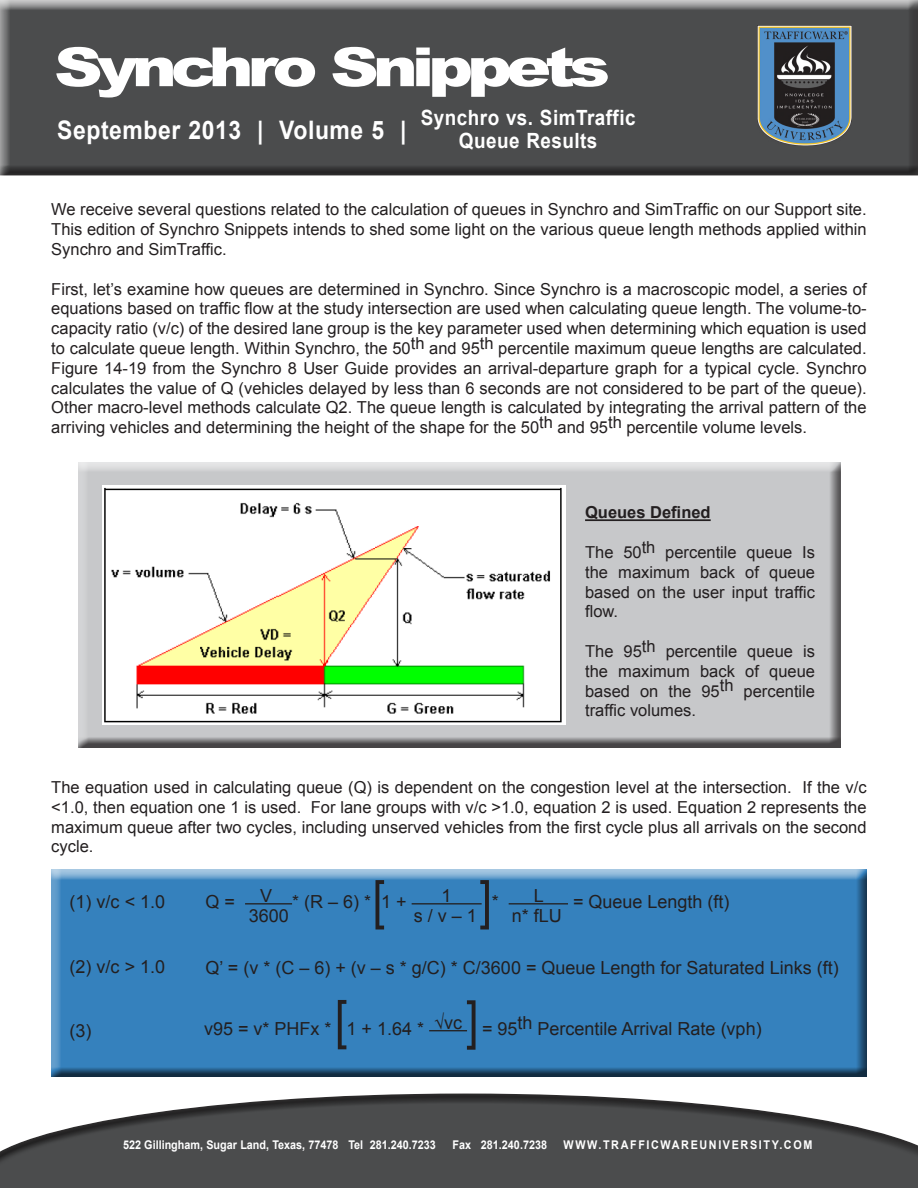
<style>
.page{position:relative;width:918px;height:1188px;background:#fff}
.page>*{position:absolute;margin:0;border:0;box-sizing:border-box;transform-origin:0 0}
.t1{font:900 54px "Arial";letter-spacing:-.09em;color:#fff;scale:1.25 1}
.t2{font:54px "Arial Narrow";color:#231f20}
.t3{font:700 25.5px "Arial";letter-spacing:.025em;color:#fff;scale:.9 1}
.t4{font:700 21px "Arial";letter-spacing:.025em;color:#fff;scale:.9 1}
.t5{font:18px "Arial";color:#231f20}
.t6{font:16.5px/19.8px "Arial";color:#231f20;text-align:justify}
.t7{font:700 16.5px "Arial";color:#231f20}
.t8{font:700 12px "Arial";color:#fff;scale:.9 1}
.t9{font:700 12px "Arial";letter-spacing:.15em;color:#fff;scale:.9 1}
</style>
<div class="page">
<div style="left:0;top:1091px;width:918px;height:97px;background:#231f20;opacity:.75"></div>
<div style="left:0;top:0;width:918px;height:178px;background:#231f20;opacity:.75"></div>
<div style="left:77px;top:462px;width:763px;height:286px;background:#231f20;opacity:.75"></div>
<img style="left:103px;top:485px;width:462px;height:239px">
<hr style="left:585px;top:519px;width:126px;height:2px;background:#231f20">
<div style="left:50px;top:869px;width:818px;height:208px;background:#231f20;opacity:.75"></div>
<hr style="left:429px;top:1030px;width:38px;height:1px;background:#231f20">
<hr style="left:245px;top:903px;width:47px;height:1px;background:#231f20">
<hr style="left:412px;top:903px;width:70px;height:1px;background:#231f20">
<hr style="left:509px;top:903px;width:59px;height:1px;background:#231f20">
<p class="t1" style="left:54px;top:28px;width:446px">Synchro Snippets</p>
<p class="t3" style="left:57px;top:113px;width:390px">September 2013 | Volume 5 |</p>
<p class="t4" style="left:421px;top:104px;width:240px">Synchro vs. SimTraffic</p>
<p class="t4" style="left:459px;top:127px;width:155px">Queue Results</p>
<p class="t6" style="left:51px;top:200px;width:817px">We receive several questions related to the calculation of queues in Synchro and SimTraffic on our Support site.<br>This edition of Synchro Snippets intends to shed some light on the various queue length methods applied within Synchro and SimTraffic.</p>
<p class="t6" style="left:51px;top:279px;width:817px">First, let’s examine how queues are determined in Synchro. Since Synchro is a macroscopic model, a series of equations based on traffic flow at the study intersection are used when calculating queue length. The volume-to&shy;capacity ratio (v/c) of the desired lane group is the key parameter used when determining which equation is used to calculate queue length. Within Synchro, the 50th and 95th percentile maximum queue lengths are calculated.<br>Figure 14-19 from the Synchro 8 User Guide provides an arrival-departure graph for a typical cycle. Synchro calculates the value of Q (vehicles delayed by less than 6 seconds are not considered to be part of the queue).<br>Other macro-level methods calculate Q2. The queue length is calculated by integrating the arrival pattern of the arriving vehicles and determining the height of the shape for the 50th and 95th percentile volume levels.</p>
<p class="t7" style="left:585px;top:502px;width:127px">Queues Defined</p>
<p class="t6" style="left:585px;top:543px;width:232px">The 50th percentile queue Is the maximum back of queue based on the user input traffic flow.</p>
<p class="t6" style="left:585px;top:642px;width:232px">The 95th percentile queue is the maximum back of queue based on the 95th percentile traffic volumes.</p>
<p class="t6" style="left:51px;top:777px;width:817px">The equation used in calculating queue (Q) is dependent on the congestion level at the intersection. If the v/c &lt;1.0, then equation one 1 is used. For lane groups with v/c &gt;1.0, equation 2 is used. Equation 2 represents the maximum queue after two cycles, including unserved vehicles from the first cycle plus all arrivals on the second cycle.</p>
<p class="t5" style="left:70px;top:890px;width:97px">(1) v/c &lt; 1.0</p>
<p class="t5" style="left:70px;top:955px;width:97px">(2) v/c &gt; 1.0</p>
<p class="t5" style="left:70px;top:1019px;width:23px">(3)</p>
<p class="t2" style="left:372px;top:860px;width:14px">[</p>
<p class="t2" style="left:479px;top:860px;width:14px">]</p>
<p class="t5" style="left:206px;top:956px;width:635px">Q’ = (v * (C – 6) + (v – s * g/C) * C/3600 = Queue Length for Saturated Links (ft)</p>
<p class="t2" style="left:335px;top:980px;width:14px">[</p>
<p class="t2" style="left:466px;top:980px;width:14px">]</p>
<p class="t5" style="left:206px;top:890px;width:31px">Q =</p>
<p class="t5" style="left:260px;top:890px;width:148px">V * (R – 6) * 1 +</p>
<p class="t5" style="left:442px;top:884px;width:12px">1</p>
<p class="t5" style="left:492px;top:887px;width:54px">* L</p>
<p class="t5" style="left:573px;top:890px;width:158px">= Queue Length (ft)</p>
<p class="t5" style="left:249px;top:904px;width:42px">3600</p>
<p class="t5" style="left:414px;top:904px;width:65px">s / v – 1</p>
<p class="t5" style="left:512px;top:904px;width:52px">n* fLU</p>
<p class="t5" style="left:204px;top:1017px;width:559px">v95 = v* PHFx * 1 + 1.64 * √vc = 95th Percentile Arrival Rate (vph)</p>
<p class="t8" style="left:123px;top:1137px;width:349px">522 Gillingham, Sugar Land, Texas, 77478 Tel 281.240.7233</p>
<p class="t8" style="left:452px;top:1137px;width:107px">Fax 281.240.7238</p>
<p class="t9" style="left:564px;top:1137px;width:278px">WWW.TRAFFICWAREUNIVERSITY.COM</p>
</div>
